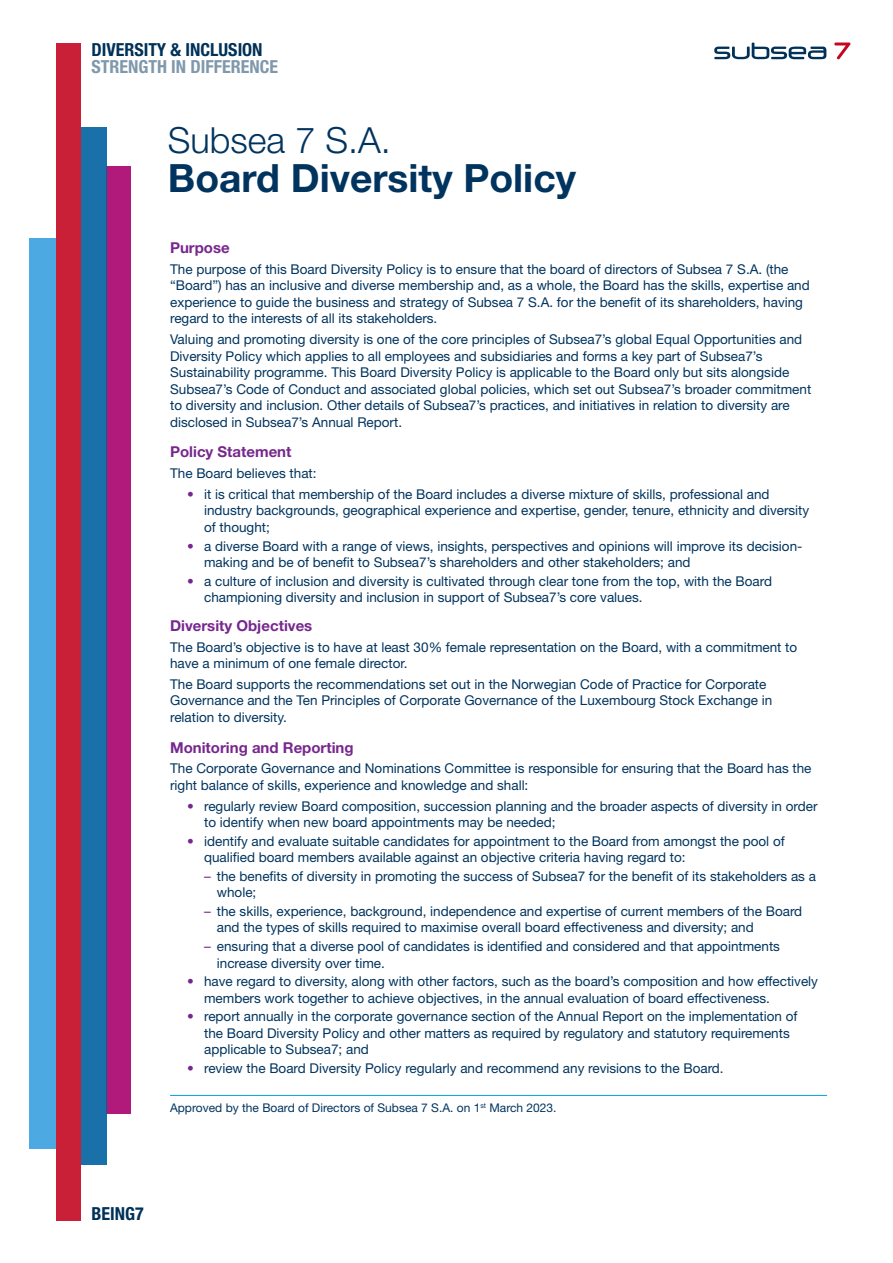
<style>
.page{position:relative;width:893px;height:1263px;background:#fff}
.page>*{position:absolute;margin:0;border:0;box-sizing:border-box;transform-origin:0 0}
.Heading{font:700 39px "Helvetica Neue LT Std";color:#00345e}
.Heading-2{font:300 36px "Helvetica Neue LT Std";color:#00345e}
.t1{font:700 condensed 18px/16.5px "Helvetica Neue LT Std";color:#8098ac}
.t2{font:700 condensed 18px "Helvetica Neue LT Std";color:#003158}
.Headers{font:700 15px "Helvetica Neue LT Std";color:#77278d}
.t3{font:13.5px/16.5px "Helvetica Neue LT Std";color:#00345e}
.t4{font:12px "Helvetica Neue LT Std";color:#00345e}
.s1{color:#003158}
.s2{color:#77278d}
</style>
<div class="page">
<div style="left:106px;top:166px;width:25px;height:947px;background:#b11a7a"></div>
<div style="left:81px;top:128px;width:26px;height:1036px;background:#1a71a9"></div>
<div style="left:56px;top:43px;width:25px;height:1177px;background:#c92037"></div>
<div style="left:30px;top:238px;width:26px;height:910px;background:#4ca9e2"></div>
<svg style="left:834px;top:43px;width:17px;height:17px"></svg>
<svg style="left:714px;top:43px;width:112px;height:16px"></svg>
<hr style="left:170px;top:1095px;width:657px;height:1px;background:#00a5e3">
<p class="t1" style="left:91px;top:42px;width:188px"><span class="s1">DIVERSITY &amp; INCLUSION<br></span>STRENGTH IN DIFFERENCE</p>
<p class="Heading-2" style="left:168px;top:118px;width:224px">Subsea 7 S.A.</p>
<p class="Heading" style="left:168px;top:154px;width:410px">Board Diversity Policy</p>
<p class="Headers" style="left:170px;top:238px;width:61px">Purpose</p>
<p class="t3" style="left:170px;top:261px;width:641px">The purpose of this Board Diversity Policy is to ensure that the board of directors of Subsea 7 S.A. (the “Board”) has an inclusive and diverse membership and, as a whole, the Board has the skills, expertise and experience to guide the business and strategy of Subsea 7 S.A. for the benefit of its shareholders, having regard to the interests of all its stakeholders.</p>
<p class="t3" style="left:170px;top:331px;width:643px">Valuing and promoting diversity is one of the core principles of Subsea7’s global Equal Opportunities and Diversity Policy which applies to all employees and subsidiaries and forms a key part of Subsea7’s Sustainability programme. This Board Diversity Policy is applicable to the Board only but sits alongside Subsea7’s Code of Conduct and associated global policies, which set out Subsea7’s broader commitment to diversity and inclusion. Other details of Subsea7’s practices, and initiatives in relation to diversity are disclosed in Subsea7’s Annual Report.</p>
<p class="Headers" style="left:170px;top:443px;width:123px">Policy Statement</p>
<p class="t3" style="left:170px;top:465px;width:148px">The Board believes that:</p>
<p class="t3" style="left:204px;top:486px;width:607px;text-indent:-17px"><span class="s2">•</span> it is critical that membership of the Board includes a diverse mixture of skills, professional and industry backgrounds, geographical experience and expertise, gender, tenure, ethnicity and diversity of thought;</p>
<p class="t3" style="left:204px;top:537px;width:600px;text-indent:-17px"><span class="s2">•</span> a diverse Board with a range of views, insights, perspectives and opinions will improve its decision&shy;making and be of benefit to Subsea7’s shareholders and other stakeholders; and</p>
<p class="t3" style="left:204px;top:572px;width:569px;text-indent:-17px"><span class="s2">•</span> a culture of inclusion and diversity is cultivated through clear tone from the top, with the Board championing diversity and inclusion in support of Subsea7’s core values.</p>
<p class="Headers" style="left:170px;top:616px;width:144px">Diversity Objectives</p>
<p class="t3" style="left:170px;top:638px;width:629px">The Board’s objective is to have at least 30% female representation on the Board, with a commitment to have a minimum of one female director.</p>
<p class="t3" style="left:170px;top:675px;width:604px">The Board supports the recommendations set out in the Norwegian Code of Practice for Corporate<br>Governance and the Ten Principles of Corporate Governance of the Luxembourg Stock Exchange in relation to diversity.</p>
<p class="Headers" style="left:170px;top:738px;width:185px">Monitoring and Reporting</p>
<p class="t3" style="left:170px;top:760px;width:643px">The Corporate Governance and Nominations Committee is responsible for ensuring that the Board has the right balance of skills, experience and knowledge and shall:</p>
<p class="t3" style="left:204px;top:797px;width:615px;text-indent:-17px"><span class="s2">•</span> regularly review Board composition, succession planning and the broader aspects of diversity in order to identify when new board appointments may be needed;</p>
<p class="t3" style="left:204px;top:832px;width:582px;text-indent:-17px"><span class="s2">•</span> identify and evaluate suitable candidates for appointment to the Board from amongst the pool of qualified board members available against an objective criteria having regard to:</p>
<p class="t3" style="left:217px;top:868px;width:601px;text-indent:-13px"><span class="s2">–</span> the benefits of diversity in promoting the success of Subsea7 for the benefit of its stakeholders as a whole;</p>
<p class="t3" style="left:217px;top:903px;width:587px;text-indent:-13px"><span class="s2">–</span> the skills, experience, background, independence and expertise of current members of the Board and the types of skills required to maximise overall board effectiveness and diversity; and</p>
<p class="t3" style="left:217px;top:938px;width:565px;text-indent:-13px"><span class="s2">–</span> ensuring that a diverse pool of candidates is identified and considered and that appointments increase diversity over time.</p>
<p class="t3" style="left:204px;top:973px;width:615px;text-indent:-17px"><span class="s2">•</span> have regard to diversity, along with other factors, such as the board’s composition and how effectively members work together to achieve objectives, in the annual evaluation of board effectiveness.</p>
<p class="t3" style="left:204px;top:1008px;width:595px;text-indent:-17px"><span class="s2">•</span> report annually in the corporate governance section of the Annual Report on the implementation of the Board Diversity Policy and other matters as required by regulatory and statutory requirements applicable to Subsea7; and</p>
<p class="t3" style="left:187px;top:1060px;width:538px"><span class="s2">•</span> review the Board Diversity Policy regularly and recommend any revisions to the Board.</p>
<p class="t4" style="left:170px;top:1101px;width:388px">Approved by the Board of Directors of Subsea 7 S.A. on 1<sup>st</sup> March 2023.</p>
<p class="t2" style="left:91px;top:1203px;width:54px">BEING7</p>
</div>
